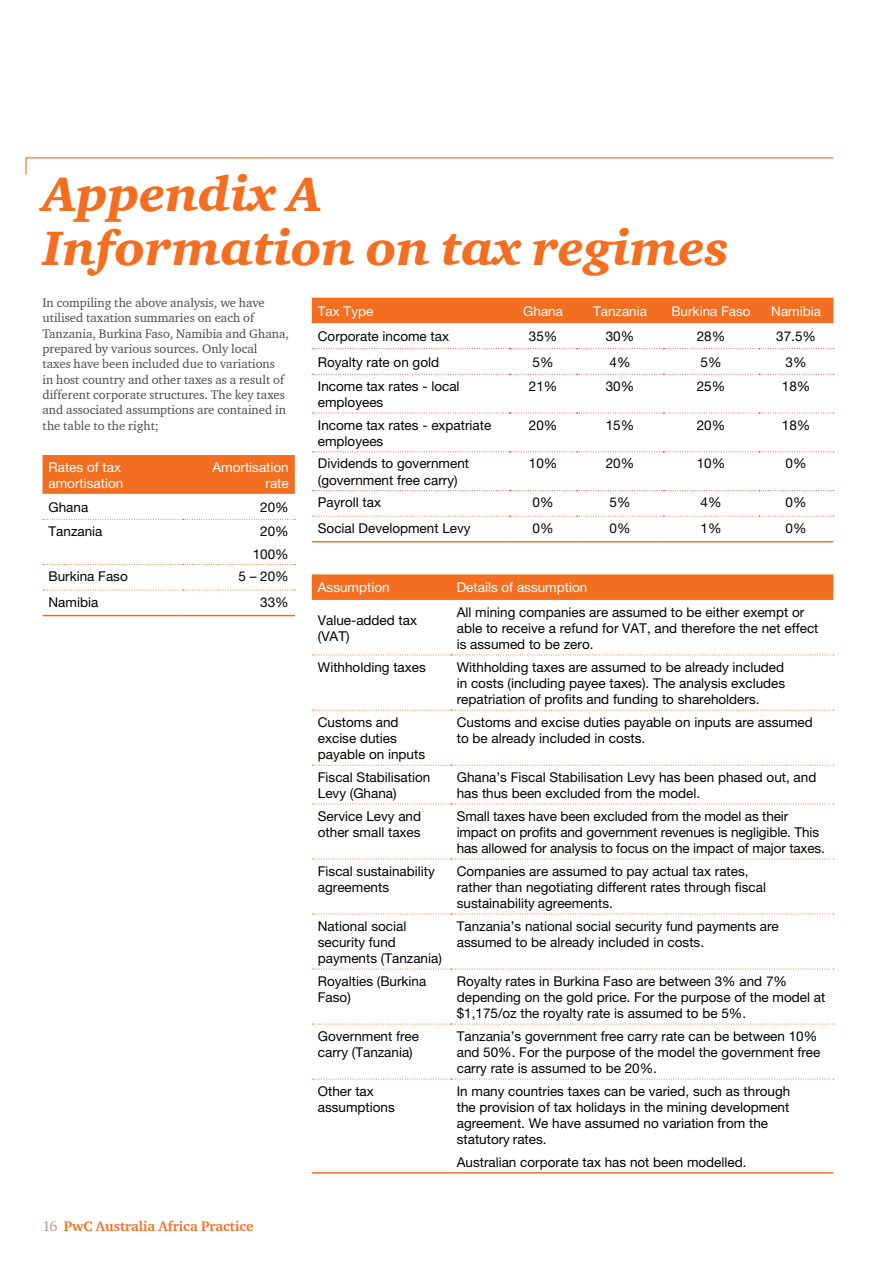
<style>
.page{position:relative;width:893px;height:1263px;background:#fff}
.page>*{position:absolute;margin:0;border:0;box-sizing:border-box;transform-origin:0 0}
.t1{font:49.5px/54px "Charter ITC Blac Ital";color:#f36e21}
.t2{font:700 14.25px "Charter ITC";color:#f36e21}
.t3{font:13.5px/16.2px "Helvetica Neue";color:#000}
.t4{font:13.5px/16.2px "Helvetica Neue";color:#fff}
.t5{font:12.75px/15.3px "Charter ITC";color:#4d4d4f}
.s1{font-weight:400;color:#a89b91}
</style>
<div class="page">
<svg style="left:25px;top:157px;width:809px;height:18px"></svg>
<div style="left:312px;top:298px;width:521px;height:25px;background:#f36e21"></div>
<hr style="left:312px;top:541px;width:197px;height:1px;background:#f36e21">
<hr style="left:509px;top:541px;width:68px;height:1px;background:#f36e21">
<hr style="left:577px;top:541px;width:86px;height:1px;background:#f36e21">
<hr style="left:663px;top:541px;width:96px;height:1px;background:#f36e21">
<hr style="left:759px;top:541px;width:74px;height:1px;background:#f36e21">
<svg style="left:312px;top:516px;width:522px;height:1px"></svg>
<svg style="left:312px;top:348px;width:522px;height:1px"></svg>
<svg style="left:312px;top:374px;width:522px;height:1px"></svg>
<svg style="left:312px;top:413px;width:522px;height:1px"></svg>
<svg style="left:312px;top:451px;width:522px;height:1px"></svg>
<svg style="left:312px;top:490px;width:522px;height:1px"></svg>
<div style="left:43px;top:455px;width:252px;height:39px;background:#f36e21"></div>
<hr style="left:43px;top:615px;width:140px;height:1px;background:#f36e21">
<hr style="left:183px;top:615px;width:112px;height:1px;background:#f36e21">
<svg style="left:43px;top:590px;width:252px;height:1px"></svg>
<svg style="left:43px;top:564px;width:252px;height:1px"></svg>
<svg style="left:43px;top:519px;width:252px;height:1px"></svg>
<svg style="left:312px;top:574px;width:521px;height:26px;background:#f37025"></svg>
<hr style="left:312px;top:1172px;width:139px;height:1px;background:#f36e21">
<hr style="left:451px;top:1172px;width:382px;height:1px;background:#f36e21">
<svg style="left:312px;top:1079px;width:522px;height:1px"></svg>
<svg style="left:312px;top:1024px;width:522px;height:1px"></svg>
<svg style="left:312px;top:654px;width:522px;height:1px"></svg>
<svg style="left:312px;top:710px;width:522px;height:1px"></svg>
<svg style="left:312px;top:765px;width:522px;height:1px"></svg>
<svg style="left:312px;top:804px;width:522px;height:1px"></svg>
<svg style="left:312px;top:859px;width:522px;height:1px"></svg>
<svg style="left:312px;top:914px;width:522px;height:1px"></svg>
<svg style="left:312px;top:969px;width:522px;height:1px"></svg>
<h1 class="t1" style="left:43px;top:166px;width:688px">Appendix A<br>Information on tax regimes</h1>
<p class="t5" style="left:43px;top:295px;width:248px">In compiling the above analysis, we have utilised taxation summaries on each of Tanzania, Burkina Faso, Namibia and Ghana, prepared by various sources. Only local<br>taxes have been included due to variations<br>in host country and other taxes as a result of different corporate structures. The key taxes and associated assumptions are contained in the table to the right;</p>
<p class="t4" style="left:318px;top:303px;width:57px">Tax Type</p>
<p class="t4" style="left:523px;top:303px;width:41px">Ghana</p>
<p class="t4" style="left:593px;top:303px;width:55px">Tanzania</p>
<p class="t4" style="left:671px;top:303px;width:81px">Burkina Faso</p>
<p class="t4" style="left:771px;top:303px;width:51px">Namibia</p>
<p class="t3" style="left:318px;top:328px;width:133px">Corporate income tax</p>
<p class="t3" style="left:529px;top:328px;width:30px">35%</p>
<p class="t3" style="left:606px;top:328px;width:30px">30%</p>
<p class="t3" style="left:697px;top:328px;width:30px">28%</p>
<p class="t3" style="left:776px;top:328px;width:41px">37.5%</p>
<p class="t3" style="left:318px;top:354px;width:123px">Royalty rate on gold</p>
<p class="t3" style="left:533px;top:354px;width:23px">5%</p>
<p class="t3" style="left:609px;top:354px;width:23px">4%</p>
<p class="t3" style="left:700px;top:354px;width:23px">5%</p>
<p class="t3" style="left:786px;top:354px;width:23px">3%</p>
<p class="t3" style="left:318px;top:378px;width:143px">Income tax rates - local employees</p>
<p class="t3" style="left:529px;top:378px;width:30px">21%</p>
<p class="t3" style="left:606px;top:378px;width:30px">30%</p>
<p class="t3" style="left:697px;top:378px;width:30px">25%</p>
<p class="t3" style="left:782px;top:378px;width:30px">18%</p>
<p class="t3" style="left:318px;top:417px;width:175px">Income tax rates - expatriate employees</p>
<p class="t3" style="left:529px;top:417px;width:30px">20%</p>
<p class="t3" style="left:606px;top:417px;width:30px">15%</p>
<p class="t3" style="left:697px;top:417px;width:30px">20%</p>
<p class="t3" style="left:782px;top:417px;width:30px">18%</p>
<p class="t3" style="left:318px;top:455px;width:153px">Dividends to government (government free carry)</p>
<p class="t3" style="left:529px;top:455px;width:30px">10%</p>
<p class="t3" style="left:606px;top:455px;width:30px">20%</p>
<p class="t3" style="left:697px;top:455px;width:30px">10%</p>
<p class="t3" style="left:786px;top:455px;width:23px">0%</p>
<p class="t3" style="left:318px;top:494px;width:65px">Payroll tax</p>
<p class="t3" style="left:533px;top:494px;width:23px">0%</p>
<p class="t3" style="left:609px;top:494px;width:23px">5%</p>
<p class="t3" style="left:700px;top:494px;width:23px">4%</p>
<p class="t3" style="left:786px;top:494px;width:23px">0%</p>
<p class="t3" style="left:318px;top:520px;width:154px">Social Development Levy</p>
<p class="t3" style="left:533px;top:520px;width:23px">0%</p>
<p class="t3" style="left:609px;top:520px;width:23px">0%</p>
<p class="t3" style="left:700px;top:520px;width:23px">1%</p>
<p class="t3" style="left:786px;top:520px;width:23px">0%</p>
<p class="t4" style="left:49px;top:458px;width:76px">Rates of tax amortisation</p>
<p class="t4" style="left:213px;top:458px;width:78px;text-align:right">Amortisation rate</p>
<p class="t3" style="left:49px;top:499px;width:41px">Ghana</p>
<p class="t3" style="left:260px;top:499px;width:30px">20%</p>
<p class="t3" style="left:49px;top:523px;width:55px">Tanzania</p>
<p class="t3" style="left:253px;top:520px;width:38px;line-height:22.5px;text-align:center">20%<br>100%</p>
<p class="t3" style="left:49px;top:568px;width:81px">Burkina Faso</p>
<p class="t3" style="left:239px;top:568px;width:52px">5 – 20%</p>
<p class="t3" style="left:49px;top:594px;width:51px">Namibia</p>
<p class="t3" style="left:260px;top:594px;width:30px">33%</p>
<p class="t4" style="left:318px;top:579px;width:73px">Assumption</p>
<p class="t4" style="left:457px;top:579px;width:132px">Details of assumption</p>
<p class="t3" style="left:318px;top:611px;width:101px">Value-added tax (VAT)</p>
<p class="t3" style="left:457px;top:603px;width:363px">All mining companies are assumed to be either exempt or able to receive a refund for VAT, and therefore the net effect is assumed to be zero.</p>
<p class="t3" style="left:318px;top:658px;width:110px">Withholding taxes</p>
<p class="t3" style="left:457px;top:658px;width:330px;text-align:justify">Withholding taxes are assumed to be already included in costs (including payee taxes). The analysis excludes repatriation of profits and funding to shareholders.</p>
<p class="t3" style="left:318px;top:714px;width:109px">Customs and excise duties payable on inputs</p>
<p class="t3" style="left:457px;top:714px;width:358px">Customs and excise duties payable on inputs are assumed to be already included in costs.</p>
<p class="t3" style="left:318px;top:769px;width:114px">Fiscal Stabilisation<br>Levy (Ghana)</p>
<p class="t3" style="left:457px;top:769px;width:361px">Ghana’s Fiscal Stabilisation Levy has been phased out, and has thus been excluded from the model.</p>
<p class="t3" style="left:318px;top:807px;width:105px">Service Levy and other small taxes</p>
<p class="t3" style="left:457px;top:807px;width:370px">Small taxes have been excluded from the model as their impact on profits and government revenues is negligible. This has allowed for analysis to focus on the impact of major taxes.</p>
<p class="t3" style="left:318px;top:862px;width:119px">Fiscal sustainability agreements</p>
<p class="t3" style="left:457px;top:862px;width:311px">Companies are assumed to pay actual tax rates, rather than negotiating different rates through fiscal sustainability agreements.</p>
<p class="t3" style="left:318px;top:917px;width:126px">National social security fund payments (Tanzania)</p>
<p class="t3" style="left:457px;top:917px;width:324px">Tanzania’s national social security fund payments are assumed to be already included in costs.</p>
<p class="t3" style="left:318px;top:972px;width:110px">Royalties (Burkina<br>Faso)</p>
<p class="t3" style="left:457px;top:972px;width:370px">Royalty rates in Burkina Faso are between 3% and 7% depending on the gold price. For the purpose of the model at $1,175/oz the royalty rate is assumed to be 5%.</p>
<p class="t3" style="left:318px;top:1027px;width:103px">Government free carry (Tanzania)</p>
<p class="t3" style="left:457px;top:1027px;width:365px">Tanzania’s government free carry rate can be between 10% and 50%. For the purpose of the model the government free carry rate is assumed to be 20%.</p>
<p class="t3" style="left:318px;top:1082px;width:79px">Other tax assumptions</p>
<p class="t3" style="left:457px;top:1082px;width:335px">In many countries taxes can be varied, such as through the provision of tax holidays in the mining development agreement. We have assumed no variation from the statutory rates.</p>
<p class="t3" style="left:457px;top:1154px;width:291px">Australian corporate tax has not been modelled.</p>
<p class="t2" style="left:43px;top:1217px;width:213px"><span class="s1">16</span> PwC Australia Africa Practice</p>
</div>
